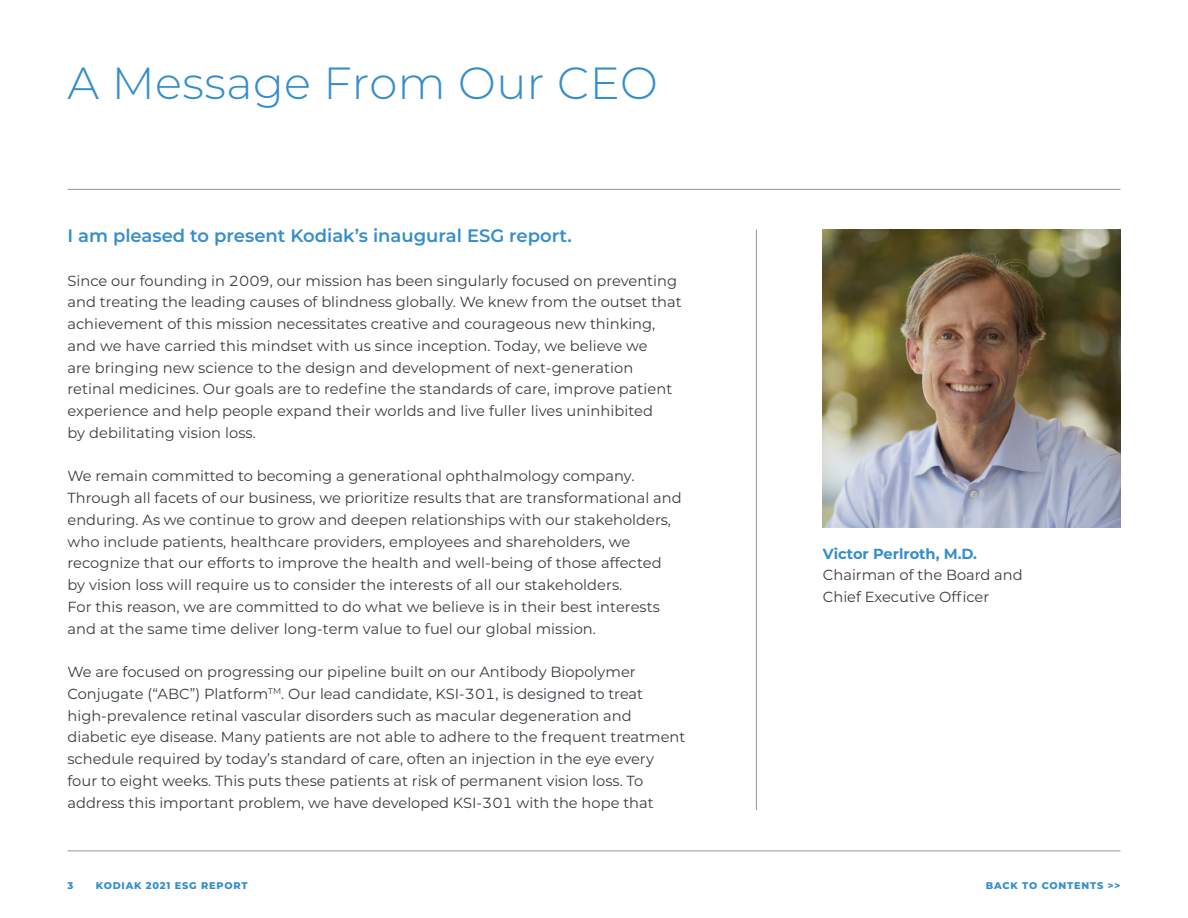
<style>
.page{position:relative;width:1188px;height:918px;background:#fff}
.page>*{position:absolute;margin:0;border:0;box-sizing:border-box;transform-origin:0 0}
.t1{font:300 45px "Montserrat";letter-spacing:.01em;color:#348ecd}
.t2{font:600 18px "Montserrat";color:#348ecd}
.t3{font:14.7px/21.8px "Montserrat";color:#373d42}
.t4{font:700 14.7px "Montserrat";color:#348ecd}
.t5{font:800 9.75px "Montserrat";letter-spacing:.08em;color:#348ecd}
</style>
<div class="page">
<hr style="left:68px;top:850px;width:1052px;height:1px;background:#939598">
<hr style="left:756px;top:230px;width:1px;height:580px;background:#939598">
<hr style="left:68px;top:189px;width:1052px;height:1px;background:#939598">
<img style="left:823px;top:230px;width:297px;height:297px">
<h1 class="t1" style="left:68px;top:52px;width:592px">A Message From Our CEO</h1>
<p class="t2" style="left:68px;top:223px;width:506px">I am pleased to present Kodiak’s inaugural ESG report.</p>
<p class="t3" style="left:68px;top:269px;width:616px">Since our founding in 2009, our mission has been singularly focused on preventing and treating the leading causes of blindness globally. We knew from the outset that achievement of this mission necessitates creative and courageous new thinking, and we have carried this mindset with us since inception. Today, we believe we<br>are bringing new science to the design and development of next-generation retinal medicines. Our goals are to redefine the standards of care, improve patient experience and help people expand their worlds and live fuller lives uninhibited<br>by debilitating vision loss.</p>
<p class="t3" style="left:68px;top:465px;width:616px">We remain committed to becoming a generational ophthalmology company.<br>Through all facets of our business, we prioritize results that are transformational and enduring. As we continue to grow and deepen relationships with our stakeholders, who include patients, healthcare providers, employees and shareholders, we recognize that our efforts to improve the health and well-being of those affected by vision loss will require us to consider the interests of all our stakeholders.<br>For this reason, we are committed to do what we believe is in their best interests and at the same time deliver long-term value to fuel our global mission.</p>
<p class="t3" style="left:68px;top:660px;width:619px">We are focused on progressing our pipeline built on our Antibody Biopolymer Conjugate (“ABC”) Platform<sup>TM</sup>. Our lead candidate, KSI-301, is designed to treat high-prevalence retinal vascular disorders such as macular degeneration and diabetic eye disease. Many patients are not able to adhere to the frequent treatment schedule required by today’s standard of care, often an injection in the eye every four to eight weeks. This puts these patients at risk of permanent vision loss. To address this important problem, we have developed KSI-301 with the hope that</p>
<p class="t4" style="left:823px;top:543px;width:155px">Victor Perlroth, M.D.</p>
<p class="t3" style="left:823px;top:564px;width:201px">Chairman of the Board and<br>Chief Executive Officer</p>
<p class="t5" style="left:68px;top:878px;width:7px">3</p>
<p class="t5" style="left:96px;top:878px;width:153px">KODIAK 2021 ESG REPORT</p>
<p class="t5" style="left:986px;top:878px;width:136px">BACK TO CONTENTS &gt;&gt;</p>
</div>
